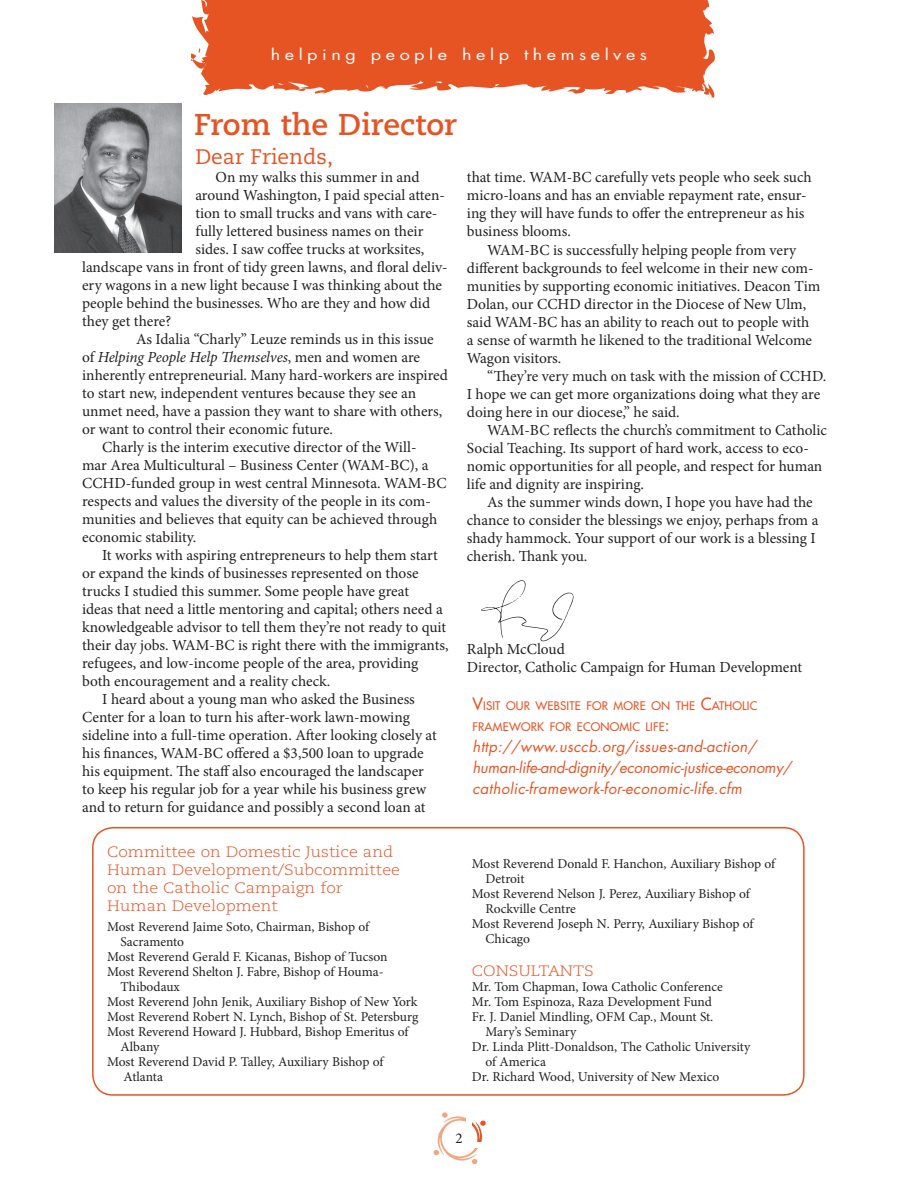
<style>
.page{position:relative;width:918px;height:1188px;background:#fff}
.page>*{position:absolute;margin:0;border:0;box-sizing:border-box;transform-origin:0 0}
.t1{font:700 30px "Caecilia LT Std";color:#e75424}
.t2{font:21px "Caecilia LT Std";color:#e75424}
.t3{font:15.3px/18px "Minion Pro";color:#231f20}
.t4{font:italic 15.3px "Minion Pro";letter-spacing:-.01em;color:#231f20}
.t5{font:italic 15px/21px "Futura Std";letter-spacing:.02em;color:#e75424}
.t6{font:300 15px/18px "Caecilia LT Std";color:#e75424;scale:1.1 1}
.t7{font:15px "Futura Std";letter-spacing:.25em;color:#fff;scale:1.2 1}
.t8{font:15px "Minion Pro";color:#231f20}
.t9{font:13.5px "Minion Pro";letter-spacing:-.005em;color:#231f20}
.t10{font:500 11.55px/21px "Futura Std";letter-spacing:.015em;color:#e75424}
.s1{font-style:normal}
.s2{font-size:16.5px}
</style>
<div class="page">
<svg style="left:165px;top:0;width:550px;height:104px;fill:#e75424"></svg>
<svg style="left:203px;top:62px;width:4px;height:5px"></svg>
<svg style="left:493px;top:84px;width:7px;height:4px"></svg>
<svg style="left:278px;top:83px;width:6px;height:2px"></svg>
<svg style="left:359px;top:86px;width:10px;height:3px"></svg>
<svg style="left:432px;top:81px;width:10px;height:4px"></svg>
<svg style="left:481px;top:580px;width:93px;height:61px"></svg>
<img style="left:54px;top:104px;width:128px;height:149px">
<div style="left:92px;top:827px;width:713px;height:269px;border:2px solid #e75424;border-radius:20px"></div>
<svg style="left:433px;top:1112px;width:53px;height:52px"></svg>
<div style="left:466px;top:1117px;width:6px;height:8px;background:#fff"></div>
<div style="left:472px;top:1142px;width:14px;height:6px;background:#fff"></div>
<p class="t7" style="left:271px;top:45px;width:315px">helping people help themselves</p>
<h1 class="t1" style="left:194px;top:107px;width:264px">From the Director</h1>
<h2 class="t2" style="left:195px;top:145px;width:139px">Dear Friends,</h2>
<p class="t3" style="left:216px;top:169px;width:206px">On my walks this summer in and</p>
<p class="t3" style="left:195px;top:187px;width:251px">around Washington, I paid special atten-</p>
<p class="t3" style="left:195px;top:205px;width:244px">tion to small trucks and vans with care-</p>
<p class="t3" style="left:195px;top:223px;width:230px">fully lettered business names on their</p>
<p class="t3" style="left:195px;top:241px;width:231px">sides. I saw coffee trucks at worksites,</p>
<p class="t3" style="left:82px;top:259px;width:367px">landscape vans in front of tidy green lawns, and floral deliv-</p>
<p class="t3" style="left:82px;top:277px;width:362px">ery wagons in a new light because I was thinking about the</p>
<p class="t3" style="left:82px;top:295px;width:350px">people behind the businesses. Who are they and how did</p>
<p class="t3" style="left:82px;top:313px;width:91px">they get there?</p>
<p class="t3" style="left:136px;top:331px;width:299px">As Idalia “Charly” Leuze reminds us in this issue</p>
<p class="t4" style="left:82px;top:347px;width:340px"><span class="s1">of</span> Helping People Help Themselves<span class="s1">, men and women are</span></p>
<p class="t3" style="left:82px;top:367px;width:367px">inherently entrepreneurial. Many hard-workers are inspired</p>
<p class="t3" style="left:82px;top:385px;width:336px">to start new, independent ventures because they see an</p>
<p class="t3" style="left:82px;top:403px;width:362px">unmet need, have a passion they want to share with others,</p>
<p class="t3" style="left:82px;top:421px;width:252px">or want to control their economic future.</p>
<p class="t3" style="left:102px;top:439px;width:316px">Charly is the interim executive director of the Will-</p>
<p class="t3" style="left:82px;top:457px;width:348px">mar Area Multicultural – Business Center (WAM-BC), a</p>
<p class="t3" style="left:82px;top:475px;width:366px">CCHD-funded group in west central Minnesota. WAM-BC</p>
<p class="t3" style="left:82px;top:493px;width:350px">respects and values the diversity of the people in its com-</p>
<p class="t3" style="left:82px;top:511px;width:357px">munities and believes that equity can be achieved through</p>
<p class="t3" style="left:82px;top:529px;width:116px">economic stability.</p>
<p class="t3" style="left:102px;top:547px;width:337px">It works with aspiring entrepreneurs to help them start</p>
<p class="t3" style="left:82px;top:565px;width:338px">or expand the kinds of businesses represented on those</p>
<p class="t3" style="left:82px;top:583px;width:328px">trucks I studied this summer. Some people have great</p>
<p class="t3" style="left:82px;top:601px;width:362px">ideas that need a little mentoring and capital; others need a</p>
<p class="t3" style="left:82px;top:619px;width:366px">knowledgeable advisor to tell them they’re not ready to quit</p>
<p class="t3" style="left:82px;top:637px;width:368px">their day jobs. WAM-BC is right there with the immigrants,</p>
<p class="t3" style="left:82px;top:655px;width:338px">refugees, and low-income people of the area, providing</p>
<p class="t3" style="left:82px;top:673px;width:250px">both encouragement and a reality check.</p>
<p class="t3" style="left:102px;top:691px;width:314px">I heard about a young man who asked the Business</p>
<p class="t3" style="left:82px;top:709px;width:329px">Center for a loan to turn his after-work lawn-mowing</p>
<p class="t3" style="left:82px;top:727px;width:356px">sideline into a full-time operation. After looking closely at</p>
<p class="t3" style="left:82px;top:745px;width:343px">his finances, WAM-BC offered a $3,500 loan to upgrade</p>
<p class="t3" style="left:82px;top:763px;width:343px">his equipment. The staff also encouraged the landscaper</p>
<p class="t3" style="left:82px;top:781px;width:346px">to keep his regular job for a year while his business grew</p>
<p class="t3" style="left:82px;top:799px;width:345px">and to return for guidance and possibly a second loan at</p>
<p class="t3" style="left:467px;top:169px;width:346px">that time. WAM-BC carefully vets people who seek such micro-loans and has an enviable repayment rate, ensur&shy;ing they will have funds to offer the entrepreneur as his business blooms.</p>
<p class="t3" style="left:467px;top:241px;width:355px;text-indent:20px">WAM-BC is successfully helping people from very different backgrounds to feel welcome in their new com&shy;munities by supporting economic initiatives. Deacon Tim Dolan, our CCHD director in the Diocese of New Ulm, said WAM-BC has an ability to reach out to people with<br>a sense of warmth he likened to the traditional Welcome Wagon visitors.</p>
<p class="t3" style="left:467px;top:367px;width:361px;text-indent:20px">“They’re very much on task with the mission of CCHD.<br>I hope we can get more organizations doing what they are doing here in our diocese,” he said.</p>
<p class="t3" style="left:467px;top:421px;width:362px;text-indent:20px">WAM-BC reflects the church’s commitment to Catholic Social Teaching. Its support of hard work, access to eco&shy;nomic opportunities for all people, and respect for human life and dignity are inspiring.</p>
<p class="t3" style="left:467px;top:493px;width:353px;text-indent:20px">As the summer winds down, I hope you have had the chance to consider the blessings we enjoy, perhaps from a shady hammock. Your support of our work is a blessing I cherish. Thank you.</p>
<p class="t3" style="left:467px;top:640px;width:337px">Ralph McCloud<br>Director, Catholic Campaign for Human Development</p>
<p class="t10" style="left:472px;top:696px;width:286px"><span class="s2">V</span>ISIT OUR WEBSITE FOR MORE ON THE <span class="s2">C</span>ATHOLIC<br>FRAMEWORK FOR ECONOMIC LIFE<span class="s2">:</span></p>
<p class="t5" style="left:472px;top:737px;width:321px">http://www.usccb.org/issues-and-action/ human-life-and-dignity/economic-justice-economy/ catholic-framework-for-economic-life.cfm</p>
<p class="t6" style="left:107px;top:843px;width:268px">Committee on Domestic Justice and<br>Human Development/Subcommittee on the Catholic Campaign for<br>Human Development</p>
<p class="t9" style="left:107px;top:917px;width:264px">Most Reverend Jaime Soto, Chairman, Bishop of</p>
<p class="t9" style="left:121px;top:932px;width:65px">Sacramento</p>
<p class="t9" style="left:107px;top:947px;width:282px">Most Reverend Gerald F. Kicanas, Bishop of Tucson</p>
<p class="t9" style="left:107px;top:962px;width:278px">Most Reverend Shelton J. Fabre, Bishop of Houma-</p>
<p class="t9" style="left:121px;top:977px;width:61px">Thibodaux</p>
<p class="t9" style="left:107px;top:992px;width:312px">Most Reverend John Jenik, Auxiliary Bishop of New York</p>
<p class="t9" style="left:107px;top:1007px;width:313px">Most Reverend Robert N. Lynch, Bishop of St. Petersburg</p>
<p class="t9" style="left:107px;top:1022px;width:303px">Most Reverend Howard J. Hubbard, Bishop Emeritus of</p>
<p class="t9" style="left:121px;top:1037px;width:40px">Albany</p>
<p class="t9" style="left:107px;top:1052px;width:278px">Most Reverend David P. Talley, Auxiliary Bishop of</p>
<p class="t9" style="left:124px;top:1067px;width:41px">Atlanta</p>
<p class="t9" style="left:472px;top:854px;width:305px">Most Reverend Donald F. Hanchon, Auxiliary Bishop of</p>
<p class="t9" style="left:485px;top:869px;width:41px">Detroit</p>
<p class="t9" style="left:472px;top:884px;width:280px">Most Reverend Nelson J. Perez, Auxiliary Bishop of</p>
<p class="t9" style="left:485px;top:899px;width:92px">Rockville Centre</p>
<p class="t9" style="left:472px;top:914px;width:283px">Most Reverend Joseph N. Perry, Auxiliary Bishop of</p>
<p class="t9" style="left:485px;top:929px;width:46px">Chicago</p>
<p class="t6" style="left:472px;top:962px;width:112px">CONSULTANTS</p>
<p class="t9" style="left:472px;top:977px;width:252px">Mr. Tom Chapman, Iowa Catholic Conference</p>
<p class="t9" style="left:472px;top:992px;width:242px">Mr. Tom Espinoza, Raza Development Fund</p>
<p class="t9" style="left:472px;top:1007px;width:243px">Fr. J. Daniel Mindling, OFM Cap., Mount St.</p>
<p class="t9" style="left:485px;top:1022px;width:93px">Mary’s Seminary</p>
<p class="t9" style="left:472px;top:1037px;width:280px">Dr. Linda Plitt-Donaldson, The Catholic University</p>
<p class="t9" style="left:485px;top:1052px;width:62px">of America</p>
<p class="t9" style="left:472px;top:1067px;width:249px">Dr. Richard Wood, University of New Mexico</p>
<p class="t8" style="left:455px;top:1128px;width:9px">2</p>
</div>
